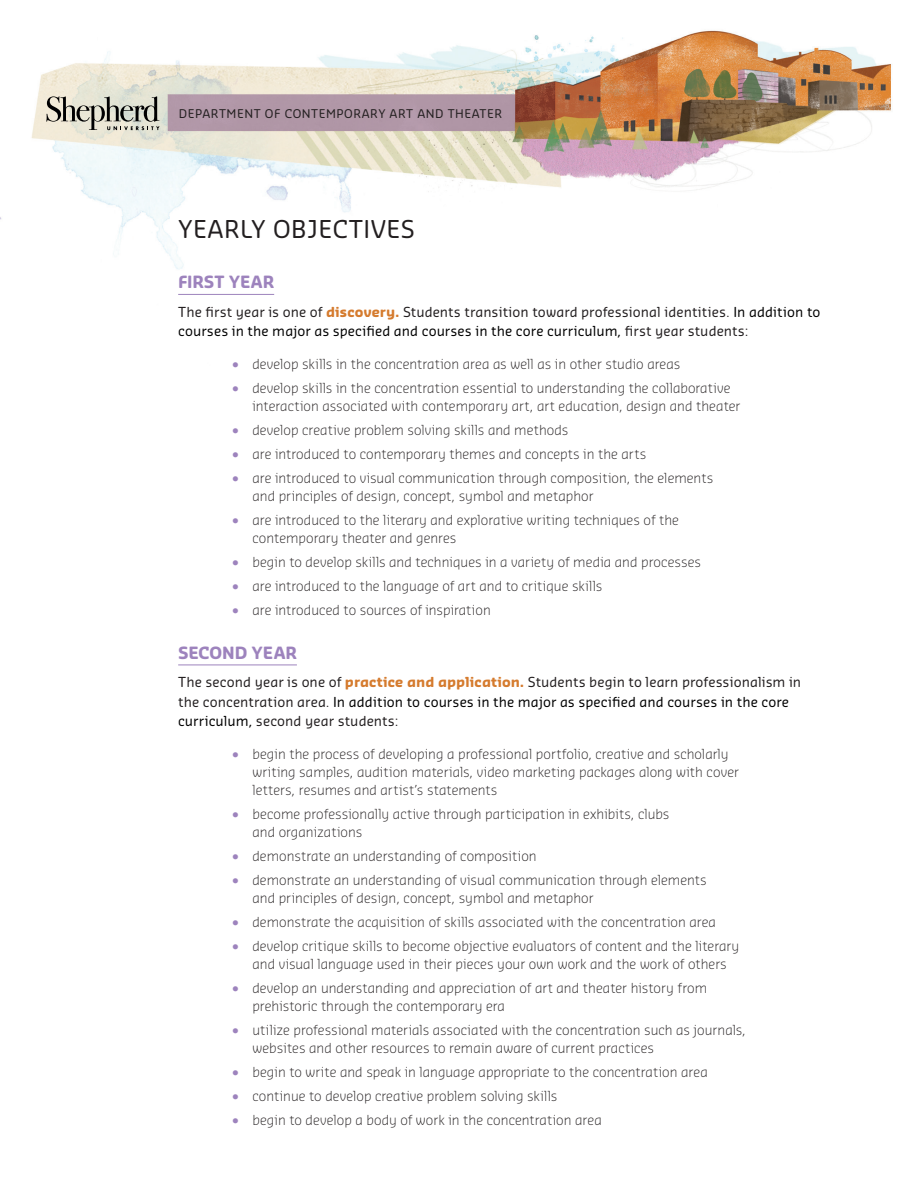
<style>
.page{position:relative;width:918px;height:1188px;background:#fff}
.page>*{position:absolute;margin:0;border:0;box-sizing:border-box;transform-origin:0 0}
.t1{font:24px "Sansa Soft";letter-spacing:.02em;color:#231f20}
.t2{font:700 16.5px "Sansa Soft";letter-spacing:-.01em;color:#9d83bd}
.t3{font:300 13.5px/18px "Sansa Soft";letter-spacing:.005em;color:#231f20}
.t4{font:13.5px/19.5px "Sansa Soft";letter-spacing:.005em;color:#231f20}
.t5{font:11.7px "Sansa Soft";letter-spacing:.045em;color:#231f20}
.s1{font-weight:700;color:#d57b2e}
.s2{color:#000001}
.s3{font-weight:400;color:#9d83bd}
</style>
<div class="page">
<img style="left:0;top:30px;width:891px;height:635px">
<svg style="left:46px;top:96px;width:114px;height:34px;background:#b1b0a4"></svg>
<hr style="left:178px;top:294px;width:96px;height:1px;background:#9d83bd">
<hr style="left:178px;top:665px;width:119px;height:1px;background:#9d83bd">
<p class="t5" style="left:179px;top:106px;width:325px">DEPARTMENT OF CONTEMPORARY ART AND THEATER</p>
<h1 class="t1" style="left:178px;top:213px;width:238px">YEARLY OBJECTIVES</h1>
<p class="t2" style="left:178px;top:271px;width:97px">FIRST YEAR</p>
<p class="t4" style="left:178px;top:301px;width:644px">The first year is one of <span class="s1">discovery.</span> Students transition toward professional identities. <span class="s2">In addition to courses in the major as specified and courses in the core curriculum,</span> first year students:</p>
<p class="t3" style="left:232px;top:354px;width:450px"><span class="s3">•</span> develop skills in the concentration area as well as in other studio areas</p>
<p class="t3" style="left:252px;top:378px;width:489px;text-indent:-20px"><span class="s3">•</span> develop skills in the concentration essential to understanding the collaborative interaction associated with contemporary art, art education, design and theater</p>
<p class="t3" style="left:232px;top:420px;width:338px"><span class="s3">•</span> develop creative problem solving skills and methods</p>
<p class="t3" style="left:232px;top:444px;width:416px"><span class="s3">•</span> are introduced to contemporary themes and concepts in the arts</p>
<p class="t3" style="left:252px;top:468px;width:462px;text-indent:-20px"><span class="s3">•</span> are introduced to visual communication through composition, the elements and principles of design, concept, symbol and metaphor</p>
<p class="t3" style="left:252px;top:510px;width:428px;text-indent:-20px"><span class="s3">•</span> are introduced to the literary and explorative writing techniques of the contemporary theater and genres</p>
<p class="t3" style="left:232px;top:552px;width:470px"><span class="s3">•</span> begin to develop skills and techniques in a variety of media and processes</p>
<p class="t3" style="left:232px;top:576px;width:372px"><span class="s3">•</span> are introduced to the language of art and to critique skills</p>
<p class="t3" style="left:232px;top:600px;width:260px"><span class="s3">•</span> are introduced to sources of inspiration</p>
<p class="t2" style="left:178px;top:642px;width:120px">SECOND YEAR</p>
<p class="t4" style="left:178px;top:672px;width:625px">The second year is one of <span class="s1">practice and application.</span> Students begin to learn professionalism in the concentration area. <span class="s2">In addition to courses in the major as specified and courses in the core curriculum,</span> second year students:</p>
<p class="t3" style="left:252px;top:744px;width:488px;text-indent:-20px"><span class="s3">•</span> begin the process of developing a professional portfolio, creative and scholarly writing samples, audition materials, video marketing packages along with cover letters, resumes and artist’s statements</p>
<p class="t3" style="left:252px;top:804px;width:418px;text-indent:-20px"><span class="s3">•</span> become professionally active through participation in exhibits, clubs and organizations</p>
<p class="t3" style="left:232px;top:846px;width:306px"><span class="s3">•</span> demonstrate an understanding of composition</p>
<p class="t3" style="left:252px;top:870px;width:456px;text-indent:-20px"><span class="s3">•</span> demonstrate an understanding of visual communication through elements and principles of design, concept, symbol and metaphor</p>
<p class="t3" style="left:232px;top:912px;width:485px"><span class="s3">•</span> demonstrate the acquisition of skills associated with the concentration area</p>
<p class="t3" style="left:232px;top:936px;width:508px;text-align:center"><span class="s3">•</span> develop critique skills to become objective evaluators of content and the literary and visual language used in their pieces your own work and the work of others</p>
<p class="t3" style="left:252px;top:978px;width:456px;text-indent:-20px"><span class="s3">•</span> develop an understanding and appreciation of art and theater history from prehistoric through the contemporary era</p>
<p class="t3" style="left:252px;top:1020px;width:495px;text-indent:-20px"><span class="s3">•</span> utilize professional materials associated with the concentration such as journals, websites and other resources to remain aware of current practices</p>
<p class="t3" style="left:232px;top:1062px;width:477px"><span class="s3">•</span> begin to write and speak in language appropriate to the concentration area</p>
<p class="t3" style="left:232px;top:1086px;width:327px"><span class="s3">•</span> continue to develop creative problem solving skills</p>
<p class="t3" style="left:232px;top:1110px;width:371px"><span class="s3">•</span> begin to develop a body of work in the concentration area</p>
</div>
